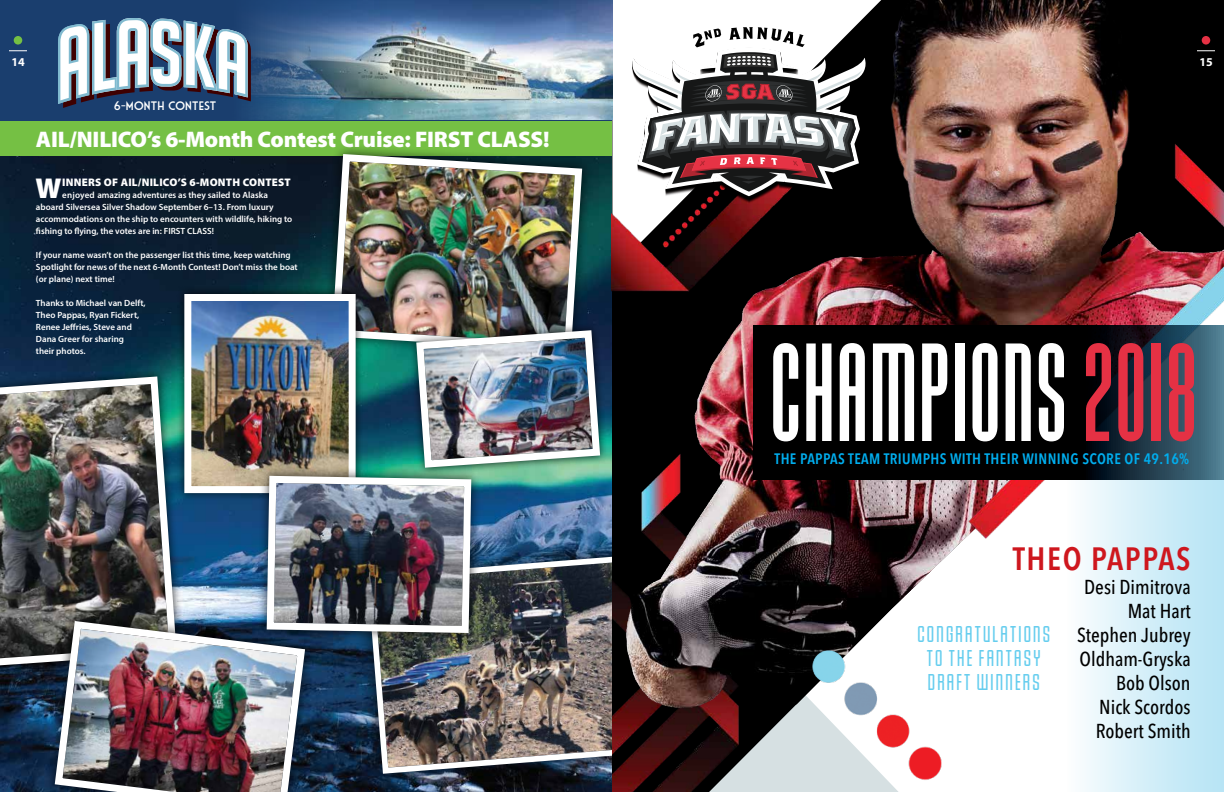
<style>
.page{position:relative;width:1224px;height:792px;background:#fff}
.page>*{position:absolute;margin:0;border:0;box-sizing:border-box;transform-origin:0 0}
.t1{font:500 146.4px "Baucher Got URW";letter-spacing:-.005em;color:#fff}
.t2{font:600 condensed 32px "Avenir Next LT Pro";letter-spacing:.05em;color:#ce171e}
.t3{font:900 28.8px "Myriad Pro";color:#fff}
.t4{font:500 24px/24px "Baucher Got URW Ext";letter-spacing:.065em;color:#65cdee;text-align:center}
.t5{font:900 22.6px "Myriad Pro";letter-spacing:-.01em;color:#fff}
.t6{font:500 condensed 20px/24px "Avenir Next LT Pro";color:#000;text-align:right}
.t7{font:600 condensed 15px "Avenir Next LT Pro";letter-spacing:.025em;color:#00aeef}
.t8{font:12px "Market Deco";letter-spacing:-.01em;color:#fff}
.t9{font:700 12px "Myriad Pro";color:#fff}
.t10{font:900 11px "Myriad Pro";letter-spacing:.02em;color:#fff}
.t11{font:600 9px/12px "Myriad Pro";color:#fff}
.s1{color:#e53144}
</style>
<div class="page">
<img style="left:612px;top:0;width:612px;height:792px">
<div style="left:0;top:0;width:612px;height:792px;background:#1a3e6e"></div>
<div style="left:981px;top:480px;width:243px;height:312px;background:linear-gradient(to right,#fff,#bae5f5)"></div>
<img style="left:0;top:156px;width:612px;height:636px">
<img style="left:612px;top:444px;width:165px;height:348px">
<img style="left:915px;top:90px;width:309px;height:475px">
<svg style="left:753px;top:325px;width:471px;height:155px;background:#091115"></svg>
<svg style="left:613px;top:0;width:268px;height:90px"></svg>
<img style="left:612px;top:90px;width:427px;height:208px">
<img style="left:798px;top:589px;width:150px;height:203px">
<svg style="left:630px;top:27px;width:238px;height:177px"></svg>
<div style="left:0;top:368px;width:185px;height:306px;background:#000;opacity:.75"></div>
<img style="left:0;top:373px;width:180px;height:297px">
<div style="left:352px;top:538px;width:260px;height:251px;background:#000;opacity:.75"></div>
<img style="left:364px;top:551px;width:248px;height:226px">
<img style="left:249px;top:0;width:364px;height:120px">
<div style="left:0;top:121px;width:612px;height:35px;background:#75c044"></div>
<svg style="left:58px;top:18px;width:193px;height:90px"></svg>
<div style="left:321px;top:143px;width:272px;height:219px;background:#000;opacity:.75"></div>
<img style="left:328px;top:150px;width:258px;height:140px">
<div style="left:45px;top:611px;width:270px;height:181px;background:#000;opacity:.75"></div>
<img style="left:51px;top:617px;width:258px;height:175px">
<div style="left:409px;top:322px;width:199px;height:153px;background:#000;opacity:.75"></div>
<div style="left:176px;top:286px;width:188px;height:215px;background:#000;opacity:.75"></div>
<div style="left:257px;top:466px;width:224px;height:177px;background:#000;opacity:.75"></div>
<img style="left:181px;top:290px;width:423px;height:347px">
<svg style="left:1197px;top:50px;width:18px;height:1px"></svg>
<div style="left:1202px;top:36px;width:8px;height:9px;background:#e53144;border-radius:50%"></div>
<svg style="left:9px;top:50px;width:18px;height:1px"></svg>
<div style="left:14px;top:36px;width:8px;height:9px;background:#75c044;border-radius:50%"></div>
<h3 class="t9" style="left:11px;top:54px;width:15px">14</h3>
<h3 class="t9" style="left:1199px;top:54px;width:15px">15</h3>
<h3 class="t8" style="left:114px;top:99px;width:104px">6-MONTH CONTEST</h3>
<h3 class="t5" style="left:36px;top:124px;width:515px">AIL/NILICO’s 6-Month Contest Cruise: FIRST CLASS!</h3>
<h3 class="t3" style="left:36px;top:169px;width:28px">W</h3>
<p class="t10" style="left:62px;top:175px;width:230px">INNERS OF AIL/NILICO’S 6-MONTH CONTEST</p>
<p class="t11" style="left:36px;top:189px;width:258px;text-indent:26px">enjoyed amazing adventures as they sailed to Alaska aboard Silversea Silver Shadow September 6–13. From luxury accommodations on the ship to encounters with wildlife, hiking to fishing to flying, the votes are in: FIRST CLASS!</p>
<p class="t11" style="left:36px;top:249px;width:263px">If your name wasn’t on the passenger list this time, keep watching<br>Spotlight for news of the next 6-Month Contest! Don’t miss the boat (or plane) next time!</p>
<p class="t11" style="left:36px;top:297px;width:111px">Thanks to Michael van Delft,<br>Theo Pappas, Ryan Fickert,<br>Renee Jeffries, Steve and<br>Dana Greer for sharing<br>their photos.</p>
<h1 class="t1" style="left:769px;top:319px;width:431px">CHAMPIONS <span class="s1">2018</span></h1>
<h3 class="t7" style="left:775px;top:450px;width:416px">THE PAPPAS TEAM TRIUMPHS WITH THEIR WINNING SCORE OF 49.16%</h3>
<h2 class="t2" style="left:1013px;top:539px;width:179px">THEO PAPPAS</h2>
<h3 class="t6" style="left:1077px;top:575px;width:115px">Desi Dimitrova<br>Mat Hart<br>Stephen Jubrey<br>Oldham-Gryska<br>Bob Olson<br>Nick Scordos<br>Robert Smith</h3>
<h3 class="t4" style="left:917px;top:623px;width:135px">CONGRATULATIONS<br>TO THE FANTASY<br>DRAFT WINNERS</h3>
</div>
